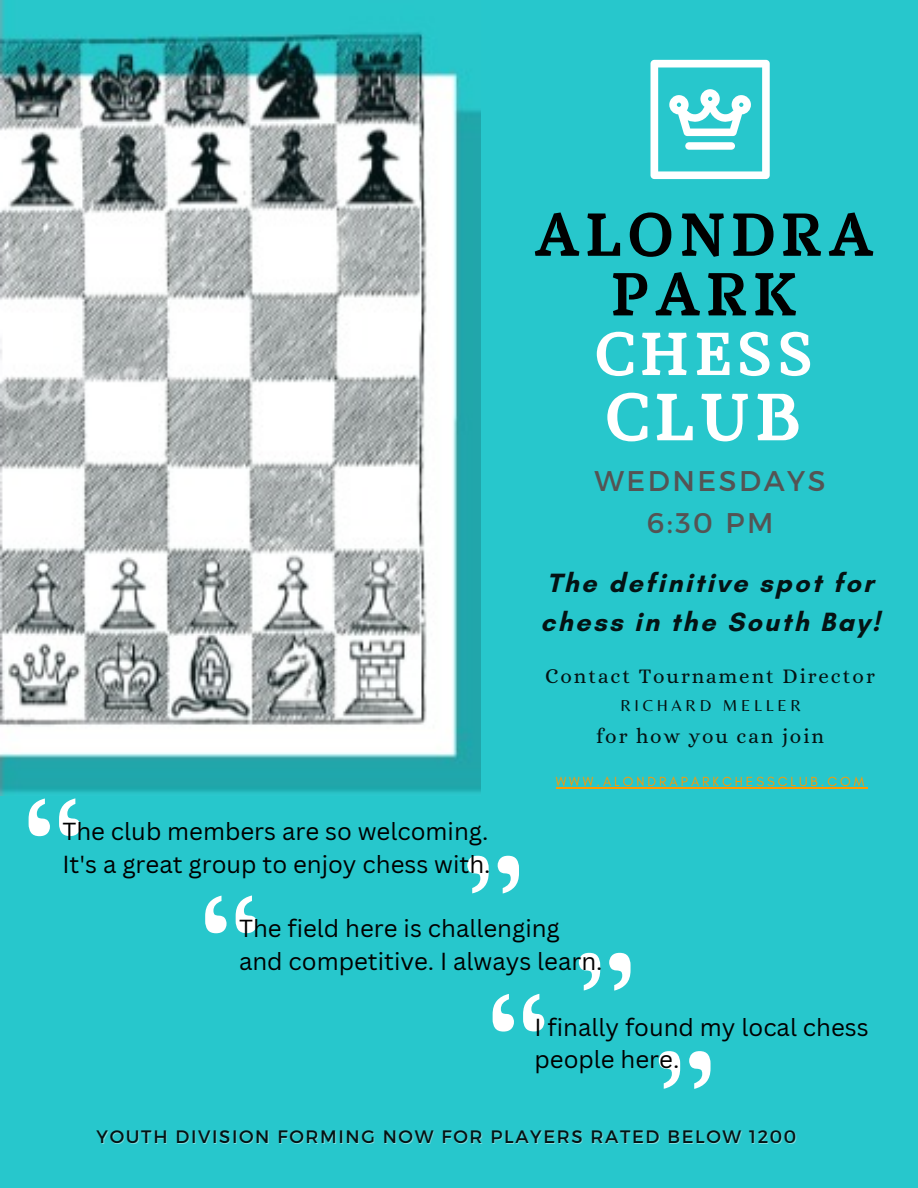
<style>
.page{position:relative;width:918px;height:1188px;background:#27c7cc}
.page>*{position:absolute;margin:0;border:0;box-sizing:border-box;transform-origin:0 0}
.t1{font:800 120px "Be Vietnam";color:#fff}
.t2{font:700 66.45px "Marta";color:#fff}
.t3{font:700 60.45px/59.7px "Marta";letter-spacing:.09em;color:#000;text-align:center}
.t4{font:700 60.45px "Marta";letter-spacing:.09em;color:#fff}
.t5{font:28.5px/41.7px "Montserrat";letter-spacing:.09em;color:#545454;text-align:center}
.t6{font:700 27px/39.3px "Glacial Indifference";letter-spacing:.09em;color:#041314}
.t7{font:24px/32.7px "Canva Sans";color:#000}
.t8{font:21px "Alice";letter-spacing:.09em;color:#041314}
.t9{font:18px "Montserrat";letter-spacing:.09em;color:#041314}
.t10{font:16.5px "Belleza";letter-spacing:.225em;color:#041314}
.t11{font:13.5px "Glacial Indifference";letter-spacing:.225em;color:#f90}
</style>
<div class="page">
<img style="left:0;top:0;width:480px;height:795px">
<svg style="left:651px;top:60px;width:119px;height:119px"></svg>
<hr style="left:556px;top:788px;width:311px;height:1px;background:#f90">
<h3 class="t3" style="left:534px;top:211px;width:341px">ALONDRA<br>PARK</h3>
<h3 class="t4" style="left:595px;top:330px;width:219px">CHESS</h3>
<h2 class="t2" style="left:605px;top:390px;width:198px">CLUB</h2>
<p class="t5" style="left:595px;top:459px;width:233px">WEDNESDAYS<br>6:30 PM</p>
<p class="t6" style="left:540px;top:562px;width:341px">The definitive spot for chess in the South Bay!</p>
<p class="t8" style="left:545px;top:664px;width:331px">Contact Tournament Director</p>
<p class="t10" style="left:620px;top:696px;width:182px">RICHARD MELLER</p>
<p class="t8" style="left:596px;top:724px;width:229px">for how you can join</p>
<p class="t11" style="left:556px;top:774px;width:310px">WWW.ALONDRAPARKCHESSCLUB.COM</p>
<h1 class="t1" style="left:23px;top:750px;width:67px">"</h1>
<p class="t7" style="left:62px;top:815px;width:430px">The club members are so welcoming.<br>It's a great group to enjoy chess with.</p>
<h1 class="t1" style="left:200px;top:847px;width:67px">"</h1>
<h1 class="t1" style="left:459px;top:808px;width:67px">”</h1>
<p class="t7" style="left:239px;top:912px;width:365px">The field here is challenging and competitive. I always learn.</p>
<h1 class="t1" style="left:487px;top:946px;width:67px">"</h1>
<h1 class="t1" style="left:571px;top:906px;width:67px">”</h1>
<p class="t7" style="left:535px;top:1010px;width:336px">I finally found my local chess people here.</p>
<h1 class="t1" style="left:651px;top:1004px;width:67px">”</h1>
<p class="t9" style="left:97px;top:1125px;width:701px">YOUTH DIVISION FORMING NOW FOR PLAYERS RATED BELOW 1200</p>
</div>
